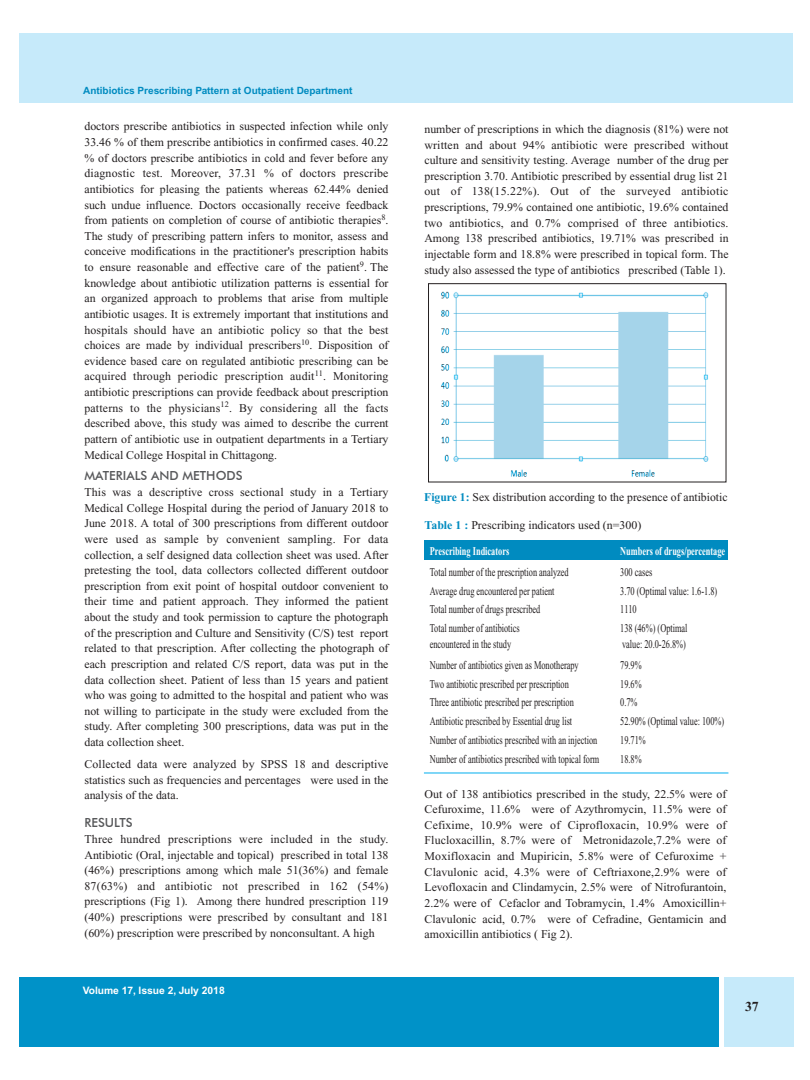
<style>
.page{position:relative;width:810px;height:1080px;background:#fff}
.page>*{position:absolute;margin:0;border:0;box-sizing:border-box;transform-origin:0 0}
.t1{font:700 13.75px "Times New Roman";color:#231f20}
.t2{font:500 12.5px "Futura BT";color:#57585a}
.t3{font:11.88px/15.6px "Times New Roman";color:#231f20;text-align:justify}
.t4{font:11.88px "Times New Roman";color:#231f20;scale:.7 1}
.t5{font:700 11.88px "Times New Roman";color:#fff;scale:.7 1}
.t6{font:700 10.25px "Helvetica";color:#fff}
.t7{font:700 10px "Helvetica";color:#008bc0}
.s1{font-weight:700;color:#008bc0}
</style>
<div class="page">
<div style="left:424px;top:541px;width:304px;height:19px;background:#008bc0"></div>
<img style="left:441px;top:291px;width:268px;height:186px">
<div style="left:19px;top:34px;width:774px;height:69px;background:#c6eafa"></div>
<div style="left:19px;top:977px;width:699px;height:70px;background:#0092c8"></div>
<div style="left:724px;top:977px;width:69px;height:70px;background:#c6eafa"></div>
<hr style="left:424px;top:773px;width:304px;height:1px;background:#00aeef">
<p class="t7" style="left:83px;top:84px;width:271px">Antibiotics Prescribing Pattern at Outpatient Department</p>
<p class="t3" style="left:84px;top:119px;width:306px">doctors prescribe antibiotics in suspected infection while only 33.46 % of them prescribe antibiotics in confirmed cases. 40.22 % of doctors prescribe antibiotics in cold and fever before any diagnostic test. Moreover, 37.31 % of doctors prescribe antibiotics for pleasing the patients whereas 62.44% denied such undue influence. Doctors occasionally receive feedback from patients on completion of course of antibiotic therapies<sup>8</sup>.<br>The study of prescribing pattern infers to monitor, assess and conceive modifications in the practitioner's prescription habits to ensure reasonable and effective care of the patient<sup>9</sup>. The knowledge about antibiotic utilization patterns is essential for an organized approach to problems that arise from multiple antibiotic usages. It is extremely important that institutions and hospitals should have an antibiotic policy so that the best choices are made by individual prescribers<sup>10</sup>. Disposition of evidence based care on regulated antibiotic prescribing can be acquired through periodic prescription audit<sup>11</sup>. Monitoring antibiotic prescriptions can provide feedback about prescription patterns to the physicians<sup>12</sup>. By considering all the facts described above, this study was aimed to describe the current pattern of antibiotic use in outpatient departments in a Tertiary Medical College Hospital in Chittagong.</p>
<p class="t2" style="left:84px;top:468px;width:160px">MATERIALS AND METHODS</p>
<p class="t3" style="left:84px;top:484px;width:306px">This was a descriptive cross sectional study in a Tertiary Medical College Hospital during the period of January 2018 to June 2018. A total of 300 prescriptions from different outdoor were used as sample by convenient sampling. For data collection, a self designed data collection sheet was used. After pretesting the tool, data collectors collected different outdoor prescription from exit point of hospital outdoor convenient to their time and patient approach. They informed the patient about the study and took permission to capture the photograph of the prescription and Culture and Sensitivity (C/S) test report related to that prescription. After collecting the photograph of each prescription and related C/S report, data was put in the data collection sheet. Patient of less than 15 years and patient who was going to admitted to the hospital and patient who was not willing to participate in the study were excluded from the study. After completing 300 prescriptions, data was put in the data collection sheet.</p>
<p class="t3" style="left:84px;top:756px;width:306px">Collected data were analyzed by SPSS 18 and descriptive statistics such as frequencies and percentages were used in the analysis of the data.</p>
<p class="t2" style="left:84px;top:815px;width:50px">RESULTS</p>
<p class="t3" style="left:84px;top:831px;width:306px">Three hundred prescriptions were included in the study.<br>Antibiotic (Oral, injectable and topical) prescribed in total 138 (46%) prescriptions among which male 51(36%) and female 87(63%) and antibiotic not prescribed in 162 (54%) prescriptions (Fig 1). Among there hundred prescription 119 (40%) prescriptions were prescribed by consultant and 181 (60%) prescription were prescribed by nonconsultant. A high</p>
<p class="t6" style="left:83px;top:985px;width:143px">Volume 17, Issue 2, July 2018</p>
<p class="t3" style="left:424px;top:121px;width:306px">number of prescriptions in which the diagnosis (81%) were not written and about 94% antibiotic were prescribed without culture and sensitivity testing. Average number of the drug per prescription 3.70. Antibiotic prescribed by essential drug list 21 out of 138(15.22%). Out of the surveyed antibiotic prescriptions, 79.9% contained one antibiotic, 19.6% contained two antibiotics, and 0.7% comprised of three antibiotics.<br>Among 138 prescribed antibiotics, 19.71% was prescribed in injectable form and 18.8% were prescribed in topical form. The study also assessed the type of antibiotics prescribed (Table 1).</p>
<p class="t3" style="left:424px;top:489px;width:305px"><span class="s1">Figure 1:</span> Sex distribution according to the presence of antibiotic</p>
<p class="t3" style="left:425px;top:517px;width:218px"><span class="s1">Table 1 :</span> Prescribing indicators used (n=300)</p>
<p class="t5" style="left:430px;top:544px;width:115px">Prescribing Indicators</p>
<p class="t5" style="left:620px;top:544px;width:152px">Numbers of drugs/percentage</p>
<p class="t4" style="left:430px;top:565px;width:200px">Total number of the prescription analyzed</p>
<p class="t4" style="left:620px;top:565px;width:47px">300 cases</p>
<p class="t4" style="left:430px;top:584px;width:180px">Average drug encountered per patient</p>
<p class="t4" style="left:620px;top:584px;width:140px">3.70 (Optimal value: 1.6-1.8)</p>
<p class="t4" style="left:430px;top:603px;width:160px">Total number of drugs prescribed</p>
<p class="t4" style="left:620px;top:603px;width:25px">1110</p>
<p class="t4" style="left:430px;top:622px;width:130px">Total number of antibiotics</p>
<p class="t4" style="left:620px;top:622px;width:98px">138 (46%) (Optimal</p>
<p class="t4" style="left:430px;top:637px;width:118px">encountered in the study</p>
<p class="t4" style="left:622px;top:637px;width:93px">value: 20.0-26.8%)</p>
<p class="t4" style="left:430px;top:659px;width:214px">Number of antibiotics given as Monotherapy</p>
<p class="t4" style="left:620px;top:659px;width:32px">79.9%</p>
<p class="t4" style="left:430px;top:677px;width:200px">Two antibiotic prescribed per prescription</p>
<p class="t4" style="left:620px;top:677px;width:32px">19.6%</p>
<p class="t4" style="left:430px;top:696px;width:207px">Three antibiotic prescribed per prescription</p>
<p class="t4" style="left:620px;top:696px;width:26px">0.7%</p>
<p class="t4" style="left:430px;top:715px;width:205px">Antibiotic prescribed by Essential drug list</p>
<p class="t4" style="left:620px;top:715px;width:150px">52.90% (Optimal value: 100%)</p>
<p class="t4" style="left:430px;top:734px;width:241px">Number of antibiotics prescribed with an injection</p>
<p class="t4" style="left:620px;top:734px;width:38px">19.71%</p>
<p class="t4" style="left:430px;top:752px;width:244px">Number of antibiotics prescribed with topical form</p>
<p class="t4" style="left:620px;top:752px;width:32px">18.8%</p>
<p class="t3" style="left:425px;top:786px;width:303px">Out of 138 antibiotics prescribed in the study, 22.5% were of Cefuroxime, 11.6% were of Azythromycin, 11.5% were of Cefixime, 10.9% were of Ciprofloxacin, 10.9% were of Flucloxacillin, 8.7% were of Metronidazole,7.2% were of Moxifloxacin and Mupiricin, 5.8% were of Cefuroxime + Clavulonic acid, 4.3% were of Ceftriaxone,2.9% were of Levofloxacin and Clindamycin, 2.5% were of Nitrofurantoin, 2.2% were of Cefaclor and Tobramycin, 1.4% Amoxicillin+ Clavulonic acid, 0.7% were of Cefradine, Gentamicin and amoxicillin antibiotics ( Fig 2).</p>
<p class="t1" style="left:745px;top:999px;width:15px">37</p>
</div>
